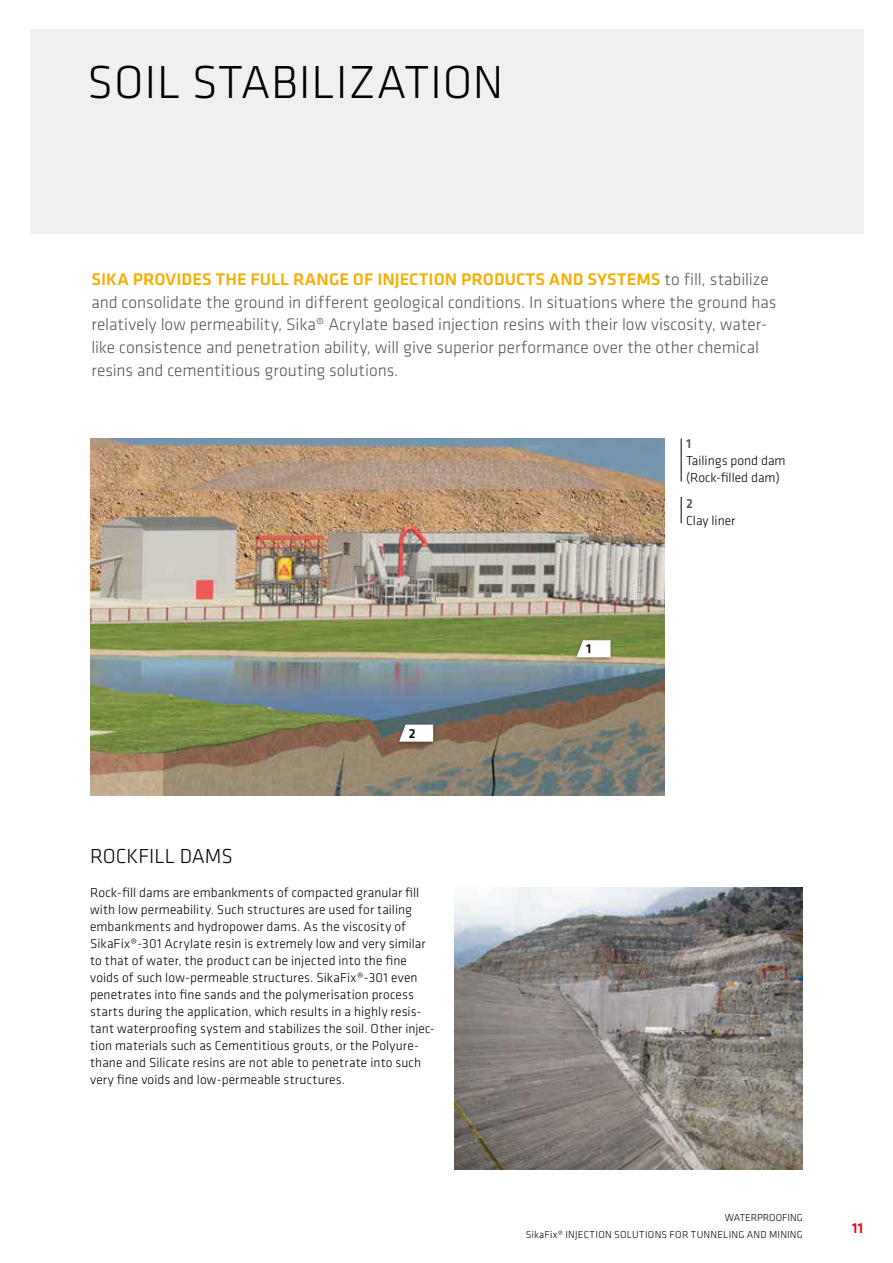
<style>
.page{position:relative;width:893px;height:1263px;background:#fff}
.page>*{position:absolute;margin:0;border:0;box-sizing:border-box;transform-origin:0 0}
.t1{font:300 48px "Klavika";letter-spacing:.015em;color:#000}
.t2{font:300 21px "Klavika";color:#000}
.t3{font:300 17.4px/22.6px "Klavika";color:#575756}
.t4{font:500 15px "Klavika";color:#e30613}
.t5{font:300 13.5px/17px "Klavika";letter-spacing:.01em;color:#000}
.t6{font:500 13.5px "Klavika";color:#575756}
.t7{font:500 13.5px "Klavika";color:#000}
.t8{font:300 10.5px/17px "Klavika";letter-spacing:.02em;color:#000;text-align:right}
.s1{font-weight:500;color:#f8ad00}
</style>
<div class="page">
<div style="left:30px;top:30px;width:833px;height:204px;background:#ededed"></div>
<img style="left:90px;top:438px;width:574px;height:357px">
<img style="left:455px;top:887px;width:348px;height:282px">
<div style="left:395px;top:723px;width:41px;height:24px;background:#000;opacity:.3"></div>
<svg style="left:399px;top:725px;width:34px;height:17px"></svg>
<div style="left:573px;top:639px;width:40px;height:24px;background:#000;opacity:.3"></div>
<svg style="left:576px;top:640px;width:34px;height:17px"></svg>
<hr style="left:681px;top:439px;width:1px;height:42px;background:#000">
<svg style="left:681px;top:497px;width:1px;height:26px"></svg>
<h1 class="t1" style="left:87px;top:53px;width:418px">SOIL STABILIZATION</h1>
<p class="t3" style="left:91px;top:268px;width:687px"><span class="s1">SIKA PROVIDES THE FULL RANGE OF INJECTION PRODUCTS AND SYSTEMS</span> to fill, stabilize and consolidate the ground in different geological conditions. In situations where the ground has relatively low permeability, Sika® Acrylate based injection resins with their low viscosity, water&shy;like consistence and penetration ability, will give superior performance over the other chemical resins and cementitious grouting solutions.</p>
<p class="t7" style="left:409px;top:725px;width:8px">2</p>
<h2 class="t2" style="left:90px;top:844px;width:144px">ROCKFILL DAMS</h2>
<p class="t5" style="left:90px;top:884px;width:346px">Rock-fill dams are embankments of compacted granular fill with low permeability. Such structures are used for tailing embankments and hydropower dams. As the viscosity of SikaFix®-301 Acrylate resin is extremely low and very similar to that of water, the product can be injected into the fine voids of such low-permeable structures. SikaFix®-301 even penetrates into fine sands and the polymerisation process starts during the application, which results in a highly resis&shy;tant waterproofing system and stabilizes the soil. Other injec&shy;tion materials such as Cementitious grouts, or the Polyure&shy;thane and Silicate resins are not able to penetrate into such very fine voids and low-permeable structures.</p>
<p class="t7" style="left:586px;top:639px;width:7px">1</p>
<p class="t6" style="left:686px;top:434px;width:7px">1</p>
<p class="t5" style="left:686px;top:452px;width:101px">Tailings pond dam (Rock-filled dam)</p>
<p class="t6" style="left:686px;top:495px;width:8px">2</p>
<p class="t5" style="left:686px;top:512px;width:51px">Clay liner</p>
<p class="t8" style="left:526px;top:1208px;width:279px">WATERPROOFING<br>SikaFix® INJECTION SOLUTIONS FOR TUNNELING AND MINING</p>
<p class="t4" style="left:852px;top:1218px;width:13px">11</p>
</div>
